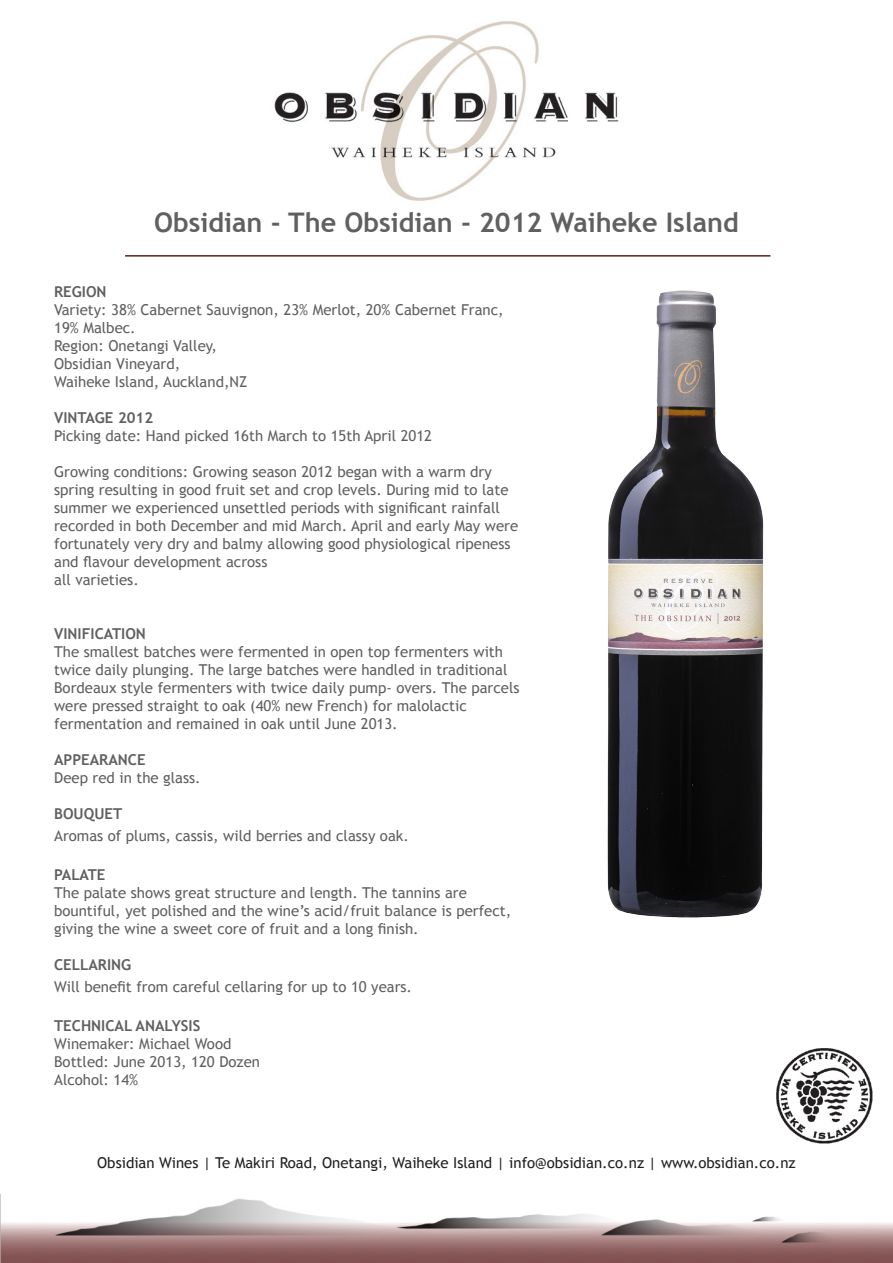
<style>
.page{position:relative;width:893px;height:1263px;background:#fff}
.page>*{position:absolute;margin:0;border:0;box-sizing:border-box;transform-origin:0 0}
.t1{font:700 27px "Trebuchet MS";color:#606062}
.t2{font:15px/18px "Trebuchet MS";color:#606062}
.t3{font:15px "Trebuchet MS";color:#231f20}
.t4{font:700 15px "Trebuchet MS";color:#606062}
</style>
<div class="page">
<img style="left:274px;top:21px;width:345px;height:180px">
<img style="left:607px;top:290px;width:157px;height:628px">
<img style="left:0;top:1195px;width:893px;height:68px">
<hr style="left:125px;top:255px;width:645px;height:2px;background:#601f1a">
<img style="left:776px;top:1048px;width:97px;height:96px">
<p class="t1" style="left:154px;top:205px;width:586px">Obsidian - The Obsidian - 2012 Waiheke Island</p>
<p class="t4" style="left:54px;top:282px;width:54px">REGION</p>
<p class="t2" style="left:54px;top:301px;width:451px">Variety: 38% Cabernet Sauvignon, 23% Merlot, 20% Cabernet Franc,<br>19% Malbec.</p>
<p class="t2" style="left:54px;top:337px;width:164px">Region: Onetangi Valley,</p>
<p class="t2" style="left:54px;top:355px;width:128px">Obsidian Vineyard,</p>
<p class="t2" style="left:54px;top:373px;width:195px">Waiheke Island, Auckland,NZ</p>
<p class="t4" style="left:54px;top:408px;width:101px">VINTAGE 2012</p>
<p class="t2" style="left:54px;top:427px;width:379px">Picking date: Hand picked 16th March to 15th April 2012</p>
<p class="t2" style="left:54px;top:463px;width:466px">Growing conditions: Growing season 2012 began with a warm dry spring resulting in good fruit set and crop levels. During mid to late summer we experienced unsettled periods with significant rainfall recorded in both December and mid March. April and early May were fortunately very dry and balmy allowing good physiological ripeness and flavour development across</p>
<p class="t2" style="left:54px;top:571px;width:86px">all varieties.</p>
<p class="t4" style="left:54px;top:624px;width:93px">VINIFICATION</p>
<p class="t2" style="left:54px;top:643px;width:467px">The smallest batches were fermented in open top fermenters with twice daily plunging. The large batches were handled in traditional Bordeaux style fermenters with twice daily pump- overs. The parcels were pressed straight to oak (40% new French) for malolactic</p>
<p class="t2" style="left:54px;top:715px;width:345px">fermentation and remained in oak until June 2013.</p>
<p class="t4" style="left:54px;top:750px;width:93px">APPEARANCE</p>
<p class="t2" style="left:54px;top:769px;width:148px">Deep red in the glass.</p>
<p class="t4" style="left:54px;top:804px;width:70px">BOUQUET</p>
<p class="t2" style="left:54px;top:826px;width:356px">Aromas of plums, cassis, wild berries and classy oak.</p>
<p class="t4" style="left:54px;top:865px;width:53px">PALATE</p>
<p class="t2" style="left:54px;top:884px;width:414px">The palate shows great structure and length. The tannins are</p>
<p class="t2" style="left:54px;top:902px;width:459px">bountiful, yet polished and the wine’s acid/fruit balance is perfect, giving the wine a sweet core of fruit and a long finish.</p>
<p class="t4" style="left:54px;top:955px;width:79px">CELLARING</p>
<p class="t2" style="left:54px;top:978px;width:359px">Will benefit from careful cellaring for up to 10 years.</p>
<p class="t4" style="left:54px;top:1017px;width:148px">TECHNICAL ANALYSIS</p>
<p class="t2" style="left:54px;top:1035px;width:179px">Winemaker: Michael Wood</p>
<p class="t2" style="left:54px;top:1053px;width:207px">Bottled: June 2013, 120 Dozen</p>
<p class="t2" style="left:54px;top:1071px;width:86px">Alcohol: 14%</p>
<p class="t3" style="left:97px;top:1154px;width:700px">Obsidian Wines | Te Makiri Road, Onetangi, Waiheke Island | info@obsidian.co.nz | www.obsidian.co.nz</p>
</div>
